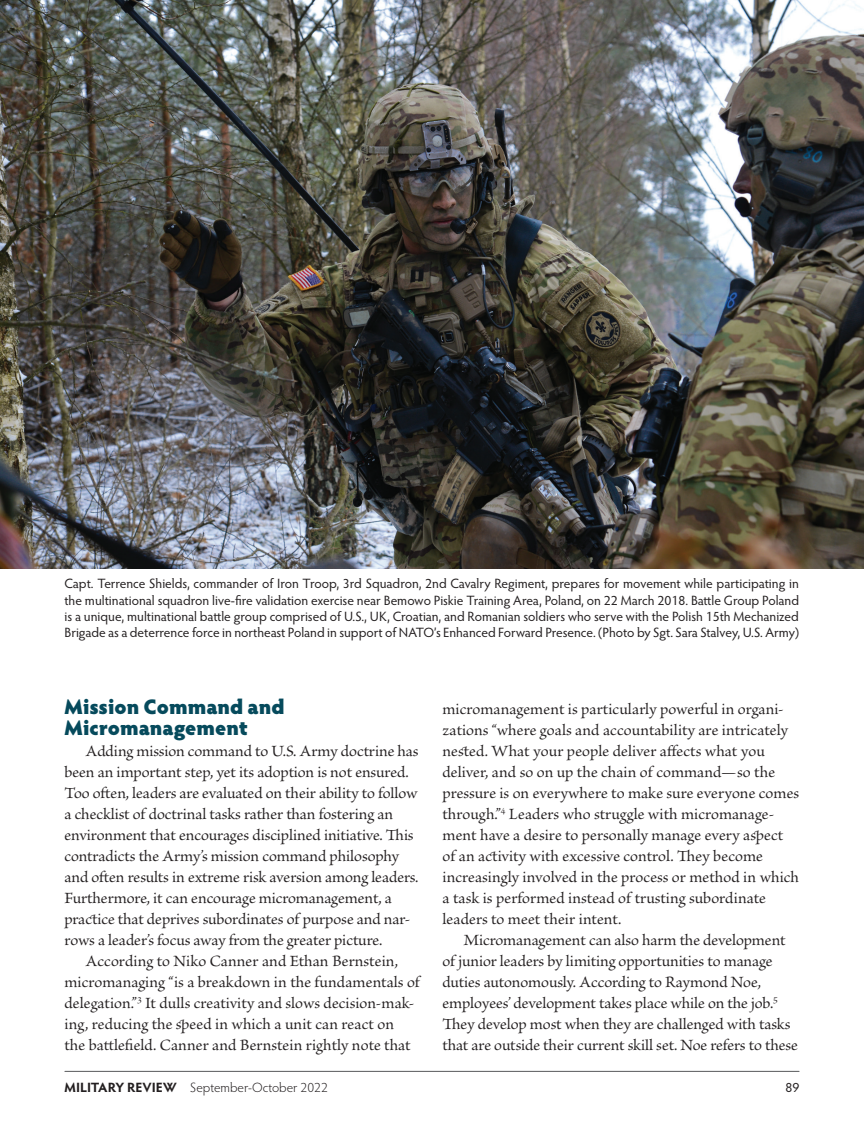
<style>
.page{position:relative;width:864px;height:1134px;background:#fff}
.page>*{position:absolute;margin:0;border:0;box-sizing:border-box;transform-origin:0 0}
.t1{font:900 21px/21px "Hypatia Sans Pro";color:#064a5c}
.body{font:16.5px/21px "Brioso Pro";color:#231f20}
.cutline{font:13.5px/16.5px "Hypatia Sans Pro";letter-spacing:-.005em;color:#231f20;text-align:justify}
.t2{font:300 13.5px "Hypatia Sans Pro";color:#231f20}
.s1{font-weight:700}
</style>
<div class="page">
<hr style="left:65px;top:1071px;width:734px;height:1px;background:#57585a">
<img style="left:0;top:0;width:864px;height:568px">
<p class="cutline" style="left:64px;top:575px;width:736px">Capt. Terrence Shields, commander of Iron Troop, 3rd Squadron, 2nd Cavalry Regiment, prepares for movement while participating in the multinational squadron live-fire validation exercise near Bemowo Piskie Training Area, Poland, on 22 March 2018. Battle Group Poland is a unique, multinational battle group comprised of U.S., UK, Croatian, and Romanian soldiers who serve with the Polish 15th Mechanized Brigade as a deterrence force in northeast Poland in support of NATO’s Enhanced Forward Presence. (Photo by Sgt. Sara Stalvey, U.S. Army)</p>
<h1 class="t1" style="left:64px;top:695px;width:222px">Mission Command and<br>Micromanagement</h1>
<p class="body" style="left:86px;top:741px;width:335px">Adding mission command to U.S. Army doctrine has</p>
<p class="body" style="left:64px;top:762px;width:346px">been an important step, yet its adoption is not ensured.</p>
<p class="body" style="left:64px;top:783px;width:355px">Too often, leaders are evaluated on their ability to follow</p>
<p class="body" style="left:64px;top:804px;width:330px">a checklist of doctrinal tasks rather than fostering an</p>
<p class="body" style="left:64px;top:825px;width:351px">environment that encourages disciplined initiative. This</p>
<p class="body" style="left:64px;top:846px;width:336px">contradicts the Army’s mission command philosophy</p>
<p class="body" style="left:64px;top:867px;width:355px">and often results in extreme risk aversion among leaders.</p>
<p class="body" style="left:64px;top:888px;width:329px">Furthermore, it can encourage micromanagement, a</p>
<p class="body" style="left:64px;top:909px;width:347px">practice that deprives subordinates of purpose and nar-</p>
<p class="body" style="left:64px;top:930px;width:319px">rows a leader’s focus away from the greater picture.</p>
<p class="body" style="left:85px;top:951px;width:314px">According to Niko Canner and Ethan Bernstein,</p>
<p class="body" style="left:64px;top:972px;width:357px">micromanaging “is a breakdown in the fundamentals of</p>
<p class="body" style="left:64px;top:993px;width:351px">delegation.”<sup>3</sup> It dulls creativity and slows decision-mak-</p>
<p class="body" style="left:65px;top:1014px;width:331px">ing, reducing the speed in which a unit can react on</p>
<p class="body" style="left:65px;top:1035px;width:348px">the battlefield. Canner and Bernstein rightly note that</p>
<p class="body" style="left:442px;top:699px;width:358px">micromanagement is particularly powerful in organi&shy;zations “where goals and accountability are intricately nested. What your people deliver affects what you deliver, and so on up the chain of command—so the pressure is on everywhere to make sure everyone comes through.”<sup>4</sup> Leaders who struggle with micromanage&shy;ment have a desire to personally manage every aspect of an activity with excessive control. They become increasingly involved in the process or method in which a task is performed instead of trusting subordinate leaders to meet their intent.</p>
<p class="body" style="left:442px;top:930px;width:357px;text-indent:21px">Micromanagement can also harm the development of junior leaders by limiting opportunities to manage duties autonomously. According to Raymond Noe, employees’ development takes place while on the job.<sup>5<br></sup>They develop most when they are challenged with tasks that are outside their current skill set. Noe refers to these</p>
<p class="t2" style="left:64px;top:1079px;width:265px"><span class="s1">MILITARY REVIEW</span> September-October 2022</p>
<p class="cutline" style="left:786px;top:1079px;width:15px">89</p>
</div>
